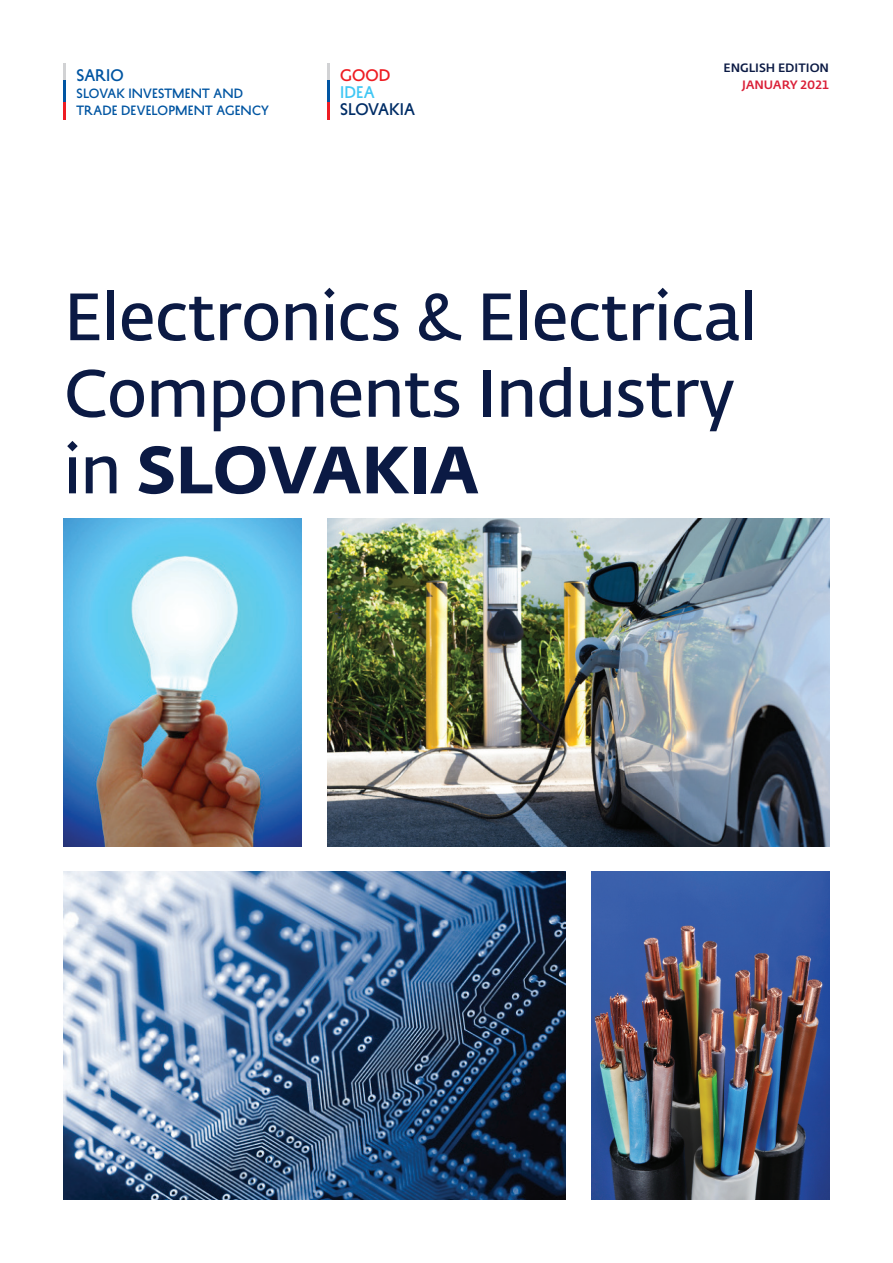
<style>
.page{position:relative;width:893px;height:1263px;background:#fff}
.page>*{position:absolute;margin:0;border:0;box-sizing:border-box;transform-origin:0 0}
.t1{font:600 66px/76.5px "Fedra Sans Pro";letter-spacing:-.01em;color:#0b1a44}
.t2{font:15px "History Four";color:#002d66}
.t3{font:15px "History Four";letter-spacing:.005em;color:#0155a2}
.t4{font:15px "History Four";color:#ee1d23}
.t5{font:15px "History Four";color:#40c7f4}
.t6{font:12px/17px "History Four";letter-spacing:.01em;color:#0155a2}
.t7{font:500 12px "Fedra Sans Pro";color:#0b1a44}
.t8{font:500 12px "Fedra Sans Pro";color:#da1f37}
.s1{font-weight:700}
</style>
<div class="page">
<img style="left:64px;top:872px;width:502px;height:327px">
<img style="left:327px;top:519px;width:502px;height:327px">
<img style="left:591px;top:872px;width:238px;height:327px">
<img style="left:64px;top:519px;width:238px;height:327px">
<svg style="left:64px;top:64px;width:2px;height:17px"></svg>
<hr style="left:64px;top:81px;width:2px;height:21px;background:#0155a2">
<svg style="left:64px;top:102px;width:2px;height:17px"></svg>
<hr style="left:327px;top:64px;width:3px;height:17px;background:#d1d2d4">
<hr style="left:327px;top:81px;width:3px;height:21px;background:#0155a2">
<hr style="left:327px;top:102px;width:3px;height:17px;background:#ee1d23">
<p class="t3" style="left:77px;top:65px;width:49px">SARIO</p>
<p class="t4" style="left:340px;top:65px;width:52px">GOOD</p>
<p class="t5" style="left:340px;top:82px;width:36px">IDEA</p>
<p class="t2" style="left:340px;top:99px;width:76px">SLOVAKIA</p>
<p class="t6" style="left:77px;top:85px;width:194px">SLOVAK INVESTMENT AND<br>TRADE DEVELOPMENT AGENCY</p>
<p class="t7" style="left:723px;top:59px;width:107px">ENGLISH EDITION</p>
<p class="t8" style="left:742px;top:76px;width:89px">JANUARY 2021</p>
<p class="t1" style="left:64px;top:276px;width:695px">Electronics &amp; Electrical<br>Components Industry in <span class="s1">SLOVAKIA</span></p>
</div>
